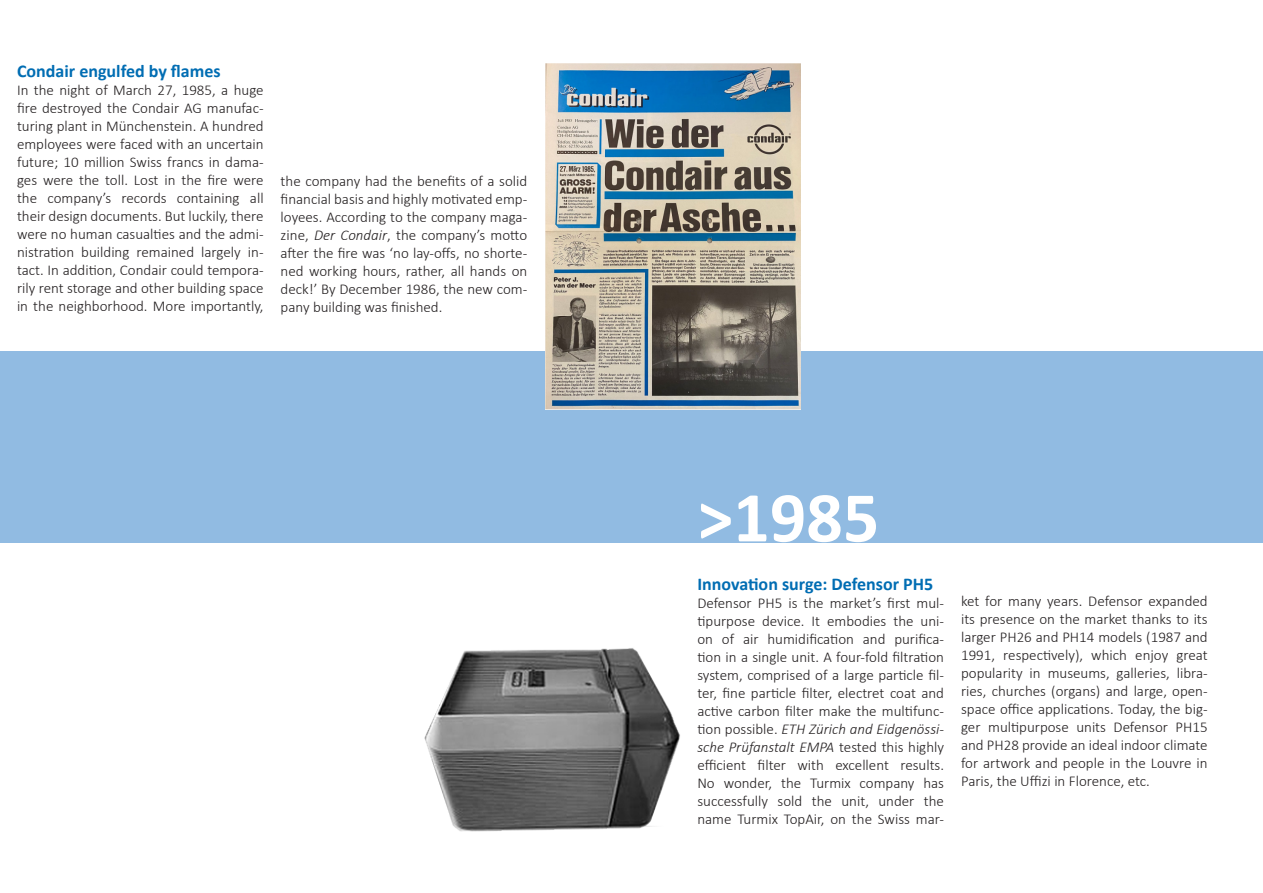
<style>
.page{position:relative;width:1263px;height:893px;background:#fff}
.page>*{position:absolute;margin:0;border:0;box-sizing:border-box;transform-origin:0 0}
.t1{font:700 72px "Calibri";color:#fff}
.Head_blue{font:700 18px "Calibri";color:#016db3}
.Text_body{font:300 15px/18px "Calibri";color:#231f20;text-align:justify}
.s1{font-style:italic}
</style>
<div class="page">
<div style="left:0;top:351px;width:1263px;height:191px;background:#91bbe2"></div>
<img style="left:424px;top:648px;width:256px;height:184px">
<img style="left:546px;top:64px;width:254px;height:346px">
<p class="Head_blue" style="left:17px;top:58px;width:205px">Condair engulfed by flames</p>
<p class="Text_body" style="left:17px;top:81px;width:248px">In the night of March 27, 1985, a huge fire destroyed the Condair AG manufac&shy;turing plant in Münchenstein. A hundred employees were faced with an uncertain future; 10 million Swiss francs in dama&shy;ges were the toll. Lost in the fire were the company’s records containing all their design documents. But luckily, there were no human casualties and the admi&shy;nistration building remained largely in&shy;tact. In addition, Condair could tempora&shy;rily rent storage and other building space in the neighborhood. More importantly,</p>
<p class="Text_body" style="left:281px;top:171px;width:248px">the company had the benefits of a solid financial basis and highly motivated emp&shy;loyees. According to the company maga&shy;zine, <span class="s1">Der Condair</span>, the company’s motto after the fire was ‘no lay-offs, no shorte&shy;ned working hours, rather, all hands on deck!’ By December 1986, the new com&shy;pany building was finished.</p>
<p class="t1" style="left:697px;top:467px;width:183px">&gt;1985</p>
<p class="Head_blue" style="left:697px;top:571px;width:237px">Innovation surge: Defensor PH5</p>
<p class="Text_body" style="left:697px;top:594px;width:248px">Defensor PH5 is the market’s first mul&shy;tipurpose device. It embodies the uni&shy;on of air humidification and purifica&shy;tion in a single unit. A four-fold filtration system, comprised of a large particle fil&shy;ter, fine particle filter, electret coat and active carbon filter make the multifunc&shy;tion possible. <span class="s1">ETH Zürich and Eidgenössi&shy;sche Prüfanstalt EMPA</span> tested this highly efficient filter with excellent results.<br>No wonder, the Turmix company has successfully sold the unit, under the name Turmix TopAir, on the Swiss mar-</p>
<p class="Text_body" style="left:961px;top:592px;width:248px">ket for many years. Defensor expanded its presence on the market thanks to its larger PH26 and PH14 models (1987 and 1991, respectively), which enjoy great popularity in museums, galleries, libra&shy;ries, churches (organs) and large, open&shy;space office applications. Today, the big&shy;ger multipurpose units Defensor PH15 and PH28 provide an ideal indoor climate for artwork and people in the Louvre in Paris, the Uffizi in Florence, etc.</p>
</div>
